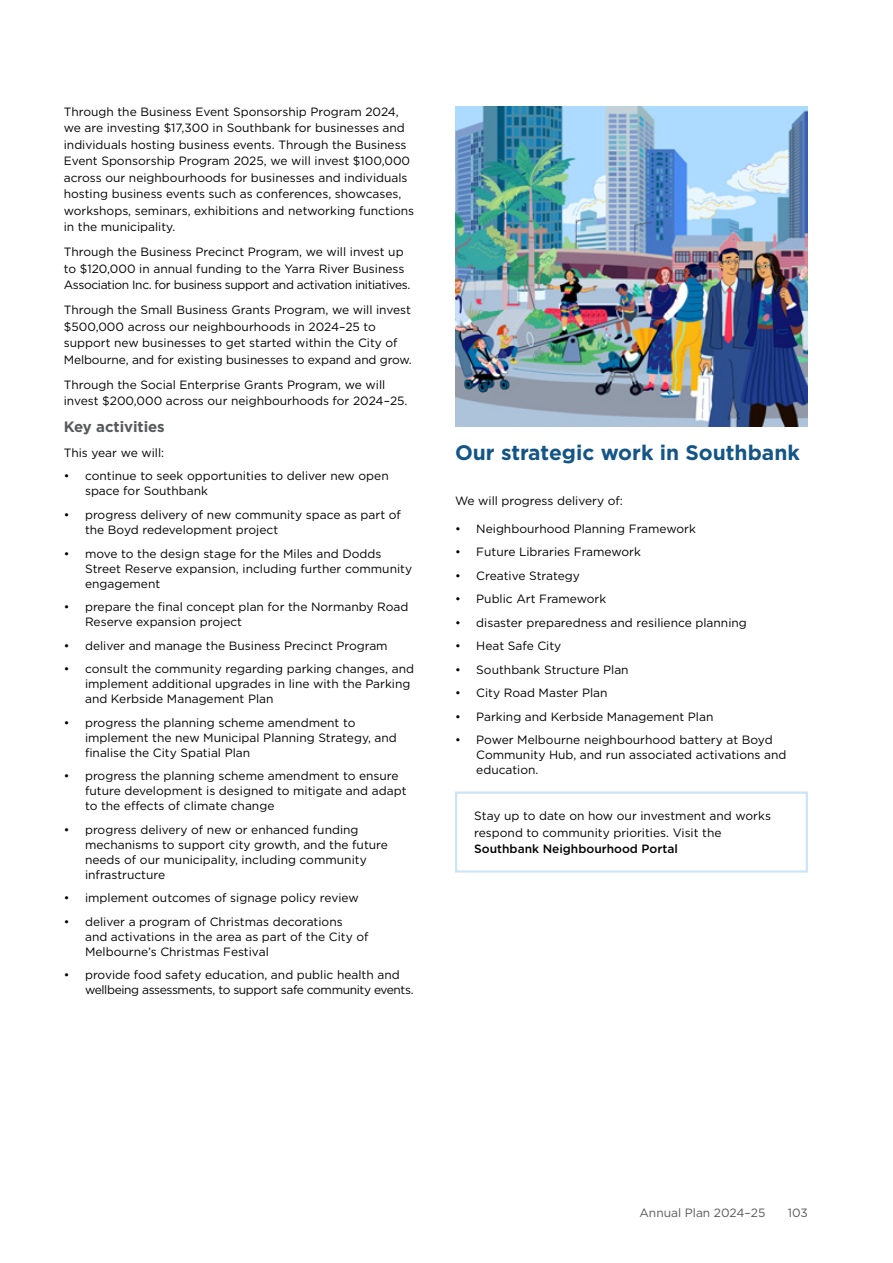
<style>
.page{position:relative;width:893px;height:1263px;background:#fff}
.page>*{position:absolute;margin:0;border:0;box-sizing:border-box;transform-origin:0 0}
.t1{font:700 21px "Gotham";color:#135586}
.t2{font:700 15px "Gotham";letter-spacing:-.005em;color:#58595b}
.t3{font:12px/15px "Gotham";color:#000}
.t4{font:12px/15px "Gotham";letter-spacing:-.03em;color:#000}
.t5{font:500 12px "Gotham";color:#000}
.t6{font:12px "Gotham";color:#58595b}
</style>
<div class="page">
<img style="left:455px;top:106px;width:353px;height:321px">
<div style="left:455px;top:791px;width:353px;height:82px;border:2px solid #cce4f7"></div>
<p class="t3" style="left:64px;top:103px;width:352px;line-height:16.5px">Through the Business Event Sponsorship Program 2024, we are investing $17,300 in Southbank for businesses and individuals hosting business events. Through the Business Event Sponsorship Program 2025, we will invest $100,000 across our neighbourhoods for businesses and individuals hosting business events such as conferences, showcases, workshops, seminars, exhibitions and networking functions in the municipality.</p>
<p class="t3" style="left:64px;top:244px;width:348px;line-height:16.5px">Through the Business Precinct Program, we will invest up to $120,000 in annual funding to the Yarra River Business<br>Association Inc. for business support and activation initiatives.</p>
<p class="t3" style="left:64px;top:302px;width:350px;line-height:16.5px">Through the Small Business Grants Program, we will invest $500,000 across our neighbourhoods in 2024–25 to support new businesses to get started within the City of Melbourne, and for existing businesses to expand and grow.</p>
<p class="t3" style="left:64px;top:376px;width:345px;line-height:16.5px">Through the Social Enterprise Grants Program, we will invest $200,000 across our neighbourhoods for 2024–25.</p>
<p class="t2" style="left:64px;top:417px;width:103px">Key activities</p>
<p class="t3" style="left:64px;top:445px;width:102px">This year we will:</p>
<p class="t3" style="left:85px;top:468px;width:305px;text-indent:-21px">• continue to seek opportunities to deliver new open space for Southbank</p>
<p class="t3" style="left:85px;top:507px;width:317px;text-indent:-21px">• progress delivery of new community space as part of the Boyd redevelopment project</p>
<p class="t3" style="left:85px;top:545px;width:329px;text-indent:-21px">• move to the design stage for the Miles and Dodds<br>Street Reserve expansion, including further community engagement</p>
<p class="t3" style="left:85px;top:599px;width:325px;text-indent:-21px">• prepare the final concept plan for the Normanby Road<br>Reserve expansion project</p>
<p class="t3" style="left:64px;top:637px;width:325px">• deliver and manage the Business Precinct Program</p>
<p class="t3" style="left:85px;top:661px;width:330px;text-indent:-21px">• consult the community regarding parking changes, and implement additional upgrades in line with the Parking and Kerbside Management Plan</p>
<p class="t3" style="left:85px;top:714px;width:313px;text-indent:-21px">• progress the planning scheme amendment to implement the new Municipal Planning Strategy, and finalise the City Spatial Plan</p>
<p class="t3" style="left:85px;top:768px;width:323px;text-indent:-21px">• progress the planning scheme amendment to ensure future development is designed to mitigate and adapt to the effects of climate change</p>
<p class="t3" style="left:85px;top:821px;width:304px;text-indent:-21px">• progress delivery of new or enhanced funding mechanisms to support city growth, and the future needs of our municipality, including community infrastructure</p>
<p class="t3" style="left:64px;top:890px;width:296px">• implement outcomes of signage policy review</p>
<p class="t3" style="left:85px;top:914px;width:285px;text-indent:-21px">• deliver a program of Christmas decorations<br>and activations in the area as part of the City of<br>Melbourne’s Christmas Festival</p>
<p class="t4" style="left:85px;top:967px;width:330px;text-indent:-21px">• provide food safety education, and public health and wellbeing assessments, to support safe community events.</p>
<h1 class="t1" style="left:455px;top:439px;width:346px">Our strategic work in Southbank</h1>
<p class="t3" style="left:455px;top:493px;width:169px">We will progress delivery of:</p>
<p class="t3" style="left:455px;top:521px;width:242px">• Neighbourhood Planning Framework</p>
<p class="t3" style="left:455px;top:544px;width:187px">• Future Libraries Framework</p>
<p class="t3" style="left:455px;top:568px;width:126px">• Creative Strategy</p>
<p class="t3" style="left:455px;top:591px;width:153px">• Public Art Framework</p>
<p class="t3" style="left:455px;top:615px;width:293px">• disaster preparedness and resilience planning</p>
<p class="t3" style="left:455px;top:638px;width:108px">• Heat Safe City</p>
<p class="t3" style="left:455px;top:662px;width:175px">• Southbank Structure Plan</p>
<p class="t3" style="left:455px;top:685px;width:154px">• City Road Master Plan</p>
<p class="t3" style="left:455px;top:709px;width:260px">• Parking and Kerbside Management Plan</p>
<p class="t3" style="left:476px;top:732px;width:312px;text-indent:-21px">• Power Melbourne neighbourhood battery at Boyd<br>Community Hub, and run associated activations and education.</p>
<p class="t3" style="left:474px;top:808px;width:298px;line-height:16.5px">Stay up to date on how our investment and works respond to community priorities. Visit the</p>
<p class="t5" style="left:474px;top:841px;width:205px">Southbank Neighbourhood Portal</p>
<p class="t6" style="left:639px;top:1205px;width:127px">Annual Plan 2024–25</p>
<p class="t6" style="left:788px;top:1205px;width:22px">103</p>
</div>
